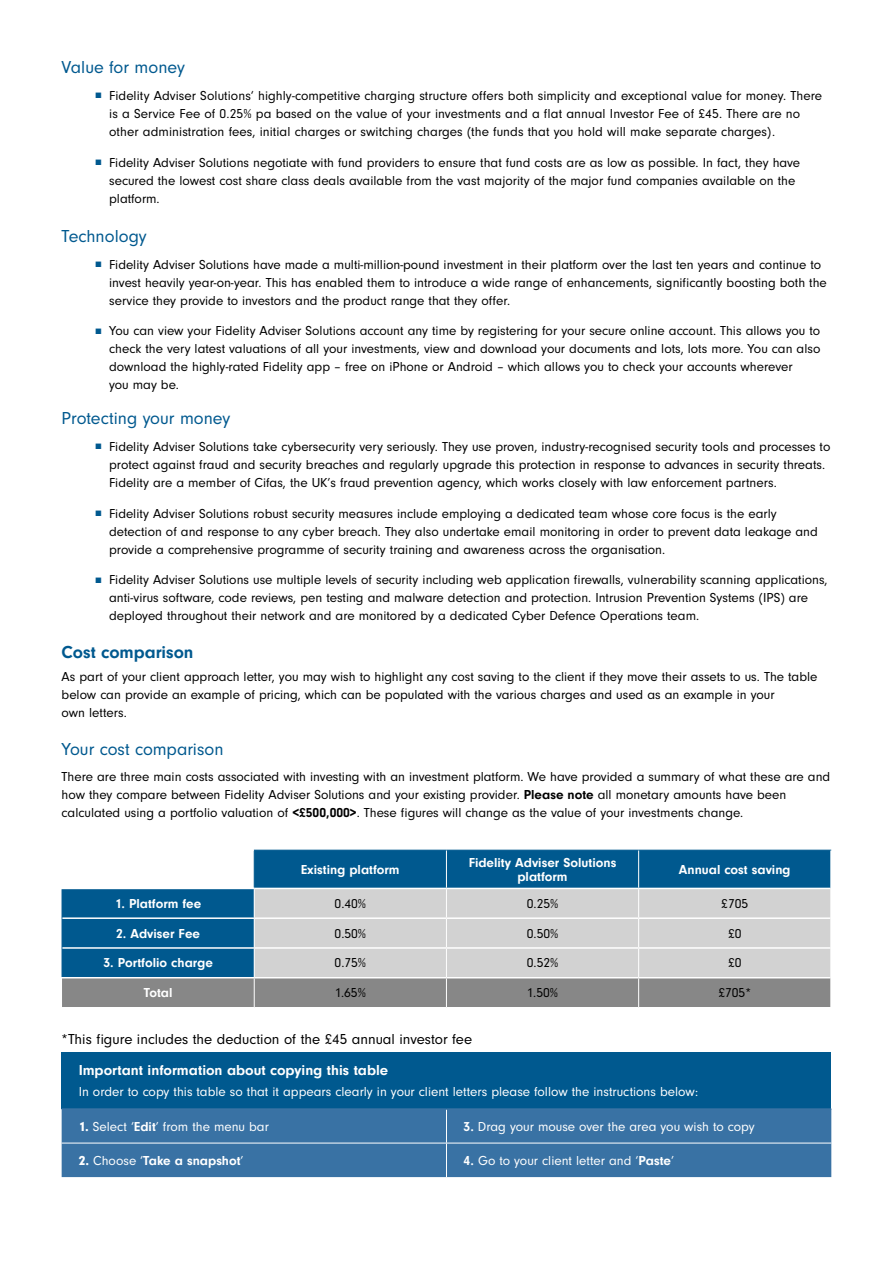
<style>
.page{position:relative;width:893px;height:1263px;background:#fff}
.page>*{position:absolute;margin:0;border:0;box-sizing:border-box;transform-origin:0 0}
.t1{font:18px "Neuzeit Gro";color:#00598f}
.t2{font:700 18px "Neuzeit Gro";color:#00598f}
.t3{font:15px "Neuzeit Gro";color:#000}
.t4{font:700 15px "Neuzeit Gro";color:#fff}
.t5{font:13.5px/18px "Neuzeit Gro";color:#000}
.t6{font:13.5px "Neuzeit Gro";color:#fff}
.t7{font:700 13.5px/13.5px "Neuzeit Gro";color:#fff;text-align:center}
.s1{font-size:8.1px;color:#00598f}
.s2{font-weight:700}
.s3{font-weight:900}
.s4{font-weight:400}
</style>
<div class="page">
<div style="left:253px;top:851px;width:577px;height:37px;background:#00598f"></div>
<hr style="left:254px;top:850px;width:192px;height:1px;background:#00598f">
<hr style="left:446px;top:850px;width:193px;height:1px;background:#00598f">
<hr style="left:639px;top:850px;width:192px;height:1px;background:#00598f">
<hr style="left:254px;top:850px;width:1px;height:38px;background:#00598f">
<hr style="left:446px;top:850px;width:1px;height:38px;background:#fff">
<hr style="left:638px;top:850px;width:1px;height:38px;background:#fff">
<hr style="left:830px;top:850px;width:1px;height:38px;background:#fff">
<svg style="left:62px;top:889px;width:769px;height:118px;background:#9cacb5"></svg>
<div style="left:62px;top:1052px;width:769px;height:57px;background:#00598f"></div>
<div style="left:62px;top:1110px;width:769px;height:67px;background:#3972a4"></div>
<hr style="left:62px;top:1108px;width:384px;height:2px;background:#3972a4">
<hr style="left:446px;top:1108px;width:385px;height:2px;background:#3972a4">
<hr style="left:446px;top:1110px;width:1px;height:33px;background:#fff">
<hr style="left:62px;top:1143px;width:384px;height:1px;background:#fff">
<hr style="left:446px;top:1143px;width:385px;height:1px;background:#fff">
<hr style="left:446px;top:1143px;width:1px;height:34px;background:#fff">
<h1 class="t1" style="left:62px;top:58px;width:125px">Value for money</h1>
<p class="t5" style="left:109px;top:87px;width:714px;text-indent:-14px"><span class="s1">■</span> Fidelity Adviser Solutions‘ highly-competitive charging structure offers both simplicity and exceptional value for money. There is a Service Fee of 0.25% pa based on the value of your investments and a flat annual Investor Fee of £45. There are no other administration fees, initial charges or switching charges (the funds that you hold will make separate charges).</p>
<p class="t5" style="left:109px;top:153px;width:693px;text-indent:-14px"><span class="s1">■</span> Fidelity Adviser Solutions negotiate with fund providers to ensure that fund costs are as low as possible. In fact, they have secured the lowest cost share class deals available from the vast majority of the major fund companies available on the platform.</p>
<h1 class="t1" style="left:62px;top:226px;width:87px">Technology</h1>
<p class="t5" style="left:109px;top:255px;width:719px;text-indent:-14px"><span class="s1">■</span> Fidelity Adviser Solutions have made a multi-million-pound investment in their platform over the last ten years and continue to invest heavily year-on-year. This has enabled them to introduce a wide range of enhancements, significantly boosting both the service they provide to investors and the product range that they offer.</p>
<p class="t5" style="left:109px;top:322px;width:713px;text-indent:-14px"><span class="s1">■</span> You can view your Fidelity Adviser Solutions account any time by registering for your secure online account. This allows you to check the very latest valuations of all your investments, view and download your documents and lots, lots more. You can also download the highly-rated Fidelity app – free on iPhone or Android – which allows you to check your accounts wherever<br>you may be.</p>
<h1 class="t1" style="left:62px;top:409px;width:170px">Protecting your money</h1>
<p class="t5" style="left:109px;top:438px;width:723px;text-indent:-14px"><span class="s1">■</span> Fidelity Adviser Solutions take cybersecurity very seriously. They use proven, industry-recognised security tools and processes to protect against fraud and security breaches and regularly upgrade this protection in response to advances in security threats.<br>Fidelity are a member of Cifas, the UK’s fraud prevention agency, which works closely with law enforcement partners.</p>
<p class="t5" style="left:109px;top:504px;width:710px;text-indent:-14px"><span class="s1">■</span> Fidelity Adviser Solutions robust security measures include employing a dedicated team whose core focus is the early detection of and response to any cyber breach. They also undertake email monitoring in order to prevent data leakage and provide a comprehensive programme of security training and awareness across the organisation.</p>
<p class="t5" style="left:109px;top:571px;width:720px;text-indent:-14px"><span class="s1">■</span> Fidelity Adviser Solutions use multiple levels of security including web application firewalls, vulnerability scanning applications, anti-virus software, code reviews, pen testing and malware detection and protection. Intrusion Prevention Systems (IPS) are deployed throughout their network and are monitored by a dedicated Cyber Defence Operations team.</p>
<h1 class="t2" style="left:62px;top:642px;width:133px">Cost comparison</h1>
<p class="t5" style="left:62px;top:667px;width:757px">As part of your client approach letter, you may wish to highlight any cost saving to the client if they move their assets to us. The table below can provide an example of pricing, which can be populated with the various charges and used as an example in your<br>own letters.</p>
<h1 class="t1" style="left:62px;top:739px;width:163px">Your cost comparison</h1>
<p class="t5" style="left:62px;top:768px;width:770px">There are three main costs associated with investing with an investment platform. We have provided a summary of what these are and how they compare between Fidelity Adviser Solutions and your existing provider. <span class="s2">Please note</span> all monetary amounts have been calculated using a portfolio valuation of <span class="s2">&lt;£500,000&gt;</span>. These figures will change as the value of your investments change.</p>
<p class="t7" style="left:301px;top:863px;width:100px">Existing platform</p>
<p class="t7" style="left:469px;top:856px;width:149px">Fidelity Adviser Solutions platform</p>
<p class="t7" style="left:679px;top:863px;width:113px">Annual cost saving</p>
<p class="t7" style="left:115px;top:897px;width:88px">1. Platform fee</p>
<p class="t5" style="left:334px;top:895px;width:33px">0.40%</p>
<p class="t5" style="left:527px;top:895px;width:33px">0.25%</p>
<p class="t5" style="left:721px;top:895px;width:28px">£705</p>
<p class="t7" style="left:116px;top:926px;width:85px">2. Adviser Fee</p>
<p class="t5" style="left:334px;top:924px;width:33px">0.50%</p>
<p class="t5" style="left:527px;top:924px;width:33px">0.50%</p>
<p class="t5" style="left:728px;top:924px;width:15px">£0</p>
<p class="t7" style="left:103px;top:956px;width:111px">3. Portfolio charge</p>
<p class="t5" style="left:334px;top:954px;width:33px">0.75%</p>
<p class="t5" style="left:527px;top:954px;width:33px">0.52%</p>
<p class="t5" style="left:728px;top:954px;width:15px">£0</p>
<p class="t7" style="left:144px;top:986px;width:30px">Total</p>
<p class="t5" style="left:335px;top:984px;width:33px">1.65%</p>
<p class="t5" style="left:527px;top:984px;width:33px">1.50%</p>
<p class="t5" style="left:718px;top:984px;width:34px">£705*</p>
<p class="t3" style="left:62px;top:1031px;width:412px">*This figure includes the deduction of the £45 annual investor fee</p>
<p class="t4" style="left:79px;top:1062px;width:311px">Important information about copying this table</p>
<p class="t6" style="left:79px;top:1084px;width:621px">In order to copy this table so that it appears clearly in your client letters please follow the instructions below:</p>
<p class="t6" style="left:79px;top:1119px;width:192px"><span class="s3">1.</span> Select ‘<span class="s2">Edit</span>’ from the menu bar</p>
<p class="t6" style="left:463px;top:1119px;width:293px"><span class="s2">3.</span> Drag your mouse over the area you wish to copy</p>
<p class="t7" style="left:79px;top:1153px;width:166px"><span class="s3">2.</span> <span class="s4">Choose ‘</span>Take a snapshot<span class="s4">’</span></p>
<p class="t6" style="left:463px;top:1153px;width:212px"><span class="s2">4.</span> Go to your client letter and ‘<span class="s2">Paste</span>’</p>
</div>
